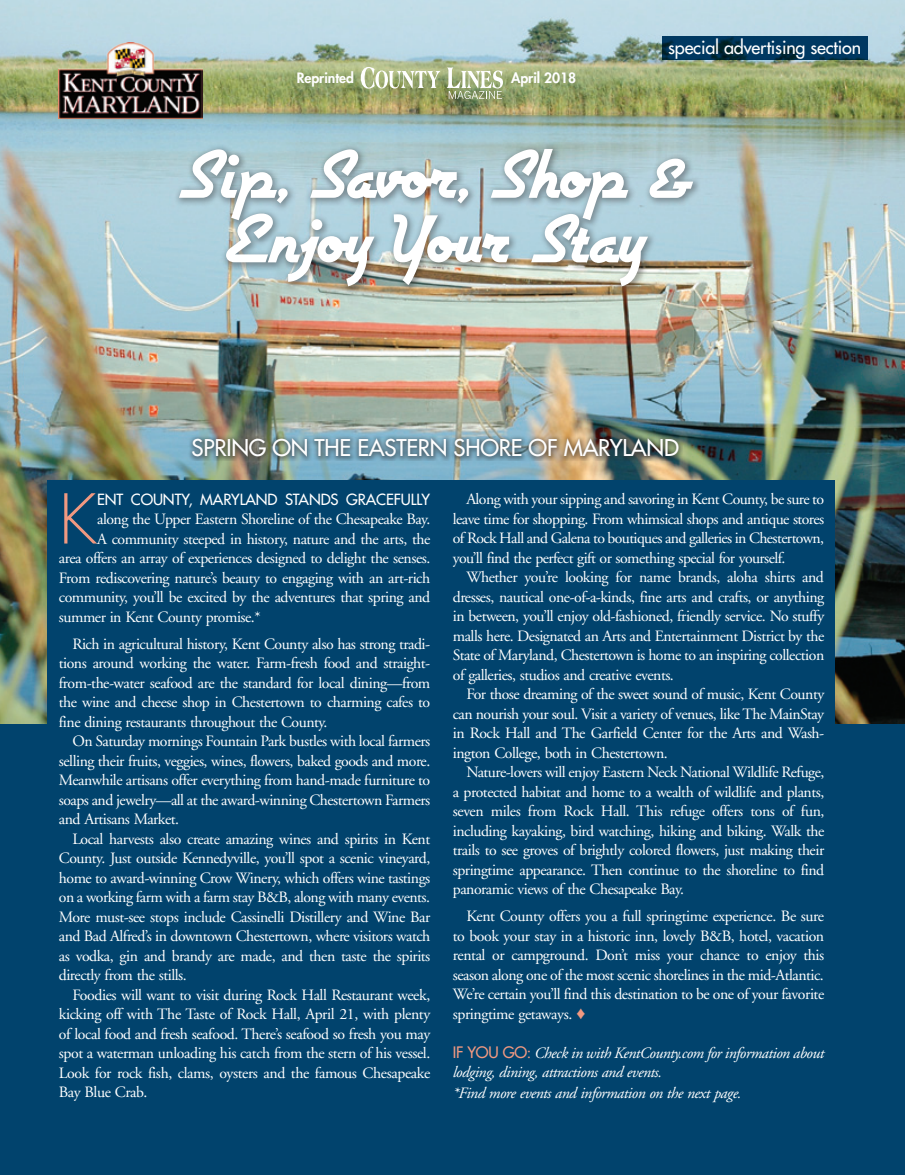
<style>
.page{position:relative;width:905px;height:1175px;background:#fff}
.page>*{position:absolute;margin:0;border:0;box-sizing:border-box;transform-origin:0 0}
.t1{font:79.5px/64.5px "Airstream";color:#fff;text-align:center}
.t2{font:300 66.75px "Futura";color:#f19981}
.t3{font:22.5px "Futura";letter-spacing:-.01em;color:#fff}
.t4{font:18px "Futura";letter-spacing:-.01em;color:#fff}
.t5{font:15.75px/19.5px "Adobe Garamond";letter-spacing:-.03em;color:#fff;text-align:justify}
.t6{font:italic 15.75px/19.5px "Adobe Garamond";letter-spacing:-.03em;color:#fff}
.t7{font:15px "Futura";letter-spacing:-.005em;color:#fff}
.t8{font:800 13.95px "Futura";color:#fff}
.s1{font-size:72px}
.s2{color:#f19981}
.s3{font-family:"Futura";font-style:normal;font-size:15.3px;color:#f19981}
</style>
<div class="page">
<div style="left:0;top:420px;width:904px;height:754px;background:#01436d"></div>
<img style="left:0;top:0;width:904px;height:723px">
<div style="left:47px;top:480px;width:787px;height:379px;background:#01436d"></div>
<svg style="left:662px;top:37px;width:206px;height:23px;background:#003457"></svg>
<div style="left:172px;top:142px;width:528px;height:152px;background:#231f20;opacity:.4"></div>
<div style="left:185px;top:431px;width:498px;height:30px;background:#231f20;opacity:.46"></div>
<img style="left:58px;top:42px;width:144px;height:76px">
<svg style="left:361px;top:67px;width:79px;height:22px"></svg>
<svg style="left:447px;top:67px;width:56px;height:32px"></svg>
<p class="t8" style="left:297px;top:69px;width:59px">Reprinted</p>
<p class="t8" style="left:511px;top:69px;width:67px">April 2018</p>
<p class="t4" style="left:668px;top:36px;width:194px">special advertising section</p>
<p class="t1" style="left:179px;top:147px;width:514px">Sip, Savor, Shop <span class="s1">&amp;<br></span>Enjoy Your Stay</p>
<p class="t3" style="left:191px;top:434px;width:489px">SPRING ON THE EASTERN SHORE OF MARYLAND</p>
<p class="t2" style="left:59px;top:479px;width:39px">K</p>
<p class="t7" style="left:97px;top:489px;width:334px">ENT COUNTY, MARYLAND STANDS GRACEFULLY</p>
<p class="t5" style="left:97px;top:509px;width:335px">along the Upper Eastern Shoreline of the Chesapeake Bay.</p>
<p class="t5" style="left:97px;top:529px;width:334px">A community steeped in history, nature and the arts, the</p>
<p class="t5" style="left:59px;top:548px;width:373px">area offers an array of experiences designed to delight the senses.</p>
<p class="t5" style="left:59px;top:568px;width:373px">From rediscovering nature’s beauty to engaging with an art-rich</p>
<p class="t5" style="left:59px;top:587px;width:373px">community, you’ll be excited by the adventures that spring and</p>
<p class="t5" style="left:59px;top:607px;width:203px">summer in Kent County promise.*</p>
<p class="t5" style="left:59px;top:634px;width:373px;text-indent:14px">Rich in agricultural history, Kent County also has strong tradi&shy;tions around working the water. Farm-fresh food and straight&shy;from-the-water seafood are the standard for local dining—from the wine and cheese shop in Chestertown to charming cafes to fine dining restaurants throughout the County.</p>
<p class="t5" style="left:59px;top:731px;width:373px;text-indent:14px">On Saturday mornings Fountain Park bustles with local farmers selling their fruits, veggies, wines, flowers, baked goods and more.<br>Meanwhile artisans offer everything from hand-made furniture to soaps and jewelry—all at the award-winning Chestertown Farmers and Artisans Market.</p>
<p class="t5" style="left:59px;top:829px;width:373px;text-indent:14px">Local harvests also create amazing wines and spirits in Kent County. Just outside Kennedyville, you’ll spot a scenic vineyard, home to award-winning Crow Winery, which offers wine tastings on a working farm with a farm stay B&amp;B, along with many events.<br>More must-see stops include Cassinelli Distillery and Wine Bar and Bad Alfred’s in downtown Chestertown, where visitors watch as vodka, gin and brandy are made, and then taste the spirits directly from the stills.</p>
<p class="t5" style="left:59px;top:985px;width:373px;text-indent:14px">Foodies will want to visit during Rock Hall Restaurant week, kicking off with The Taste of Rock Hall, April 21, with plenty of local food and fresh seafood. There’s seafood so fresh you may spot a waterman unloading his catch from the stern of his vessel.<br>Look for rock fish, clams, oysters and the famous Chesapeake Bay Blue Crab.</p>
<p class="t5" style="left:453px;top:490px;width:373px;text-indent:14px">Along with your sipping and savoring in Kent County, be sure to leave time for shopping. From whimsical shops and antique stores of Rock Hall and Galena to boutiques and galleries in Chestertown, you’ll find the perfect gift or something special for yourself.</p>
<p class="t5" style="left:453px;top:568px;width:373px;text-indent:14px">Whether you’re looking for name brands, aloha shirts and dresses, nautical one-of-a-kinds, fine arts and crafts, or anything in between, you’ll enjoy old-fashioned, friendly service. No stuffy malls here. Designated an Arts and Entertainment District by the State of Maryland, Chestertown is home to an inspiring collection of galleries, studios and creative events.</p>
<p class="t5" style="left:453px;top:685px;width:373px;text-indent:14px">For those dreaming of the sweet sound of music, Kent County can nourish your soul. Visit a variety of venues, like The MainStay in Rock Hall and The Garfield Center for the Arts and Wash&shy;ington College, both in Chestertown.</p>
<p class="t5" style="left:453px;top:763px;width:373px;text-indent:14px">Nature-lovers will enjoy Eastern Neck National Wildlife Refuge, a protected habitat and home to a wealth of wildlife and plants, seven miles from Rock Hall. This refuge offers tons of fun, including kayaking, bird watching, hiking and biking. Walk the trails to see groves of brightly colored flowers, just making their springtime appearance. Then continue to the shoreline to find panoramic views of the Chesapeake Bay.</p>
<p class="t5" style="left:453px;top:907px;width:373px;text-indent:14px">Kent County offers you a full springtime experience. Be sure to book your stay in a historic inn, lovely B&amp;B, hotel, vacation rental or campground. Don’t miss your chance to enjoy this season along one of the most scenic shorelines in the mid-Atlantic.<br>We’re certain you’ll find this destination to be one of your favorite springtime getaways. <span class="s2">♦</span></p>
<p class="t6" style="left:453px;top:1043px;width:373px"><span class="s3">IF YOU GO:</span> Check in with KentCounty.com for information about lodging, dining, attractions and events.</p>
<p class="t6" style="left:453px;top:1083px;width:290px">*Find more events and information on the next page.</p>
</div>
